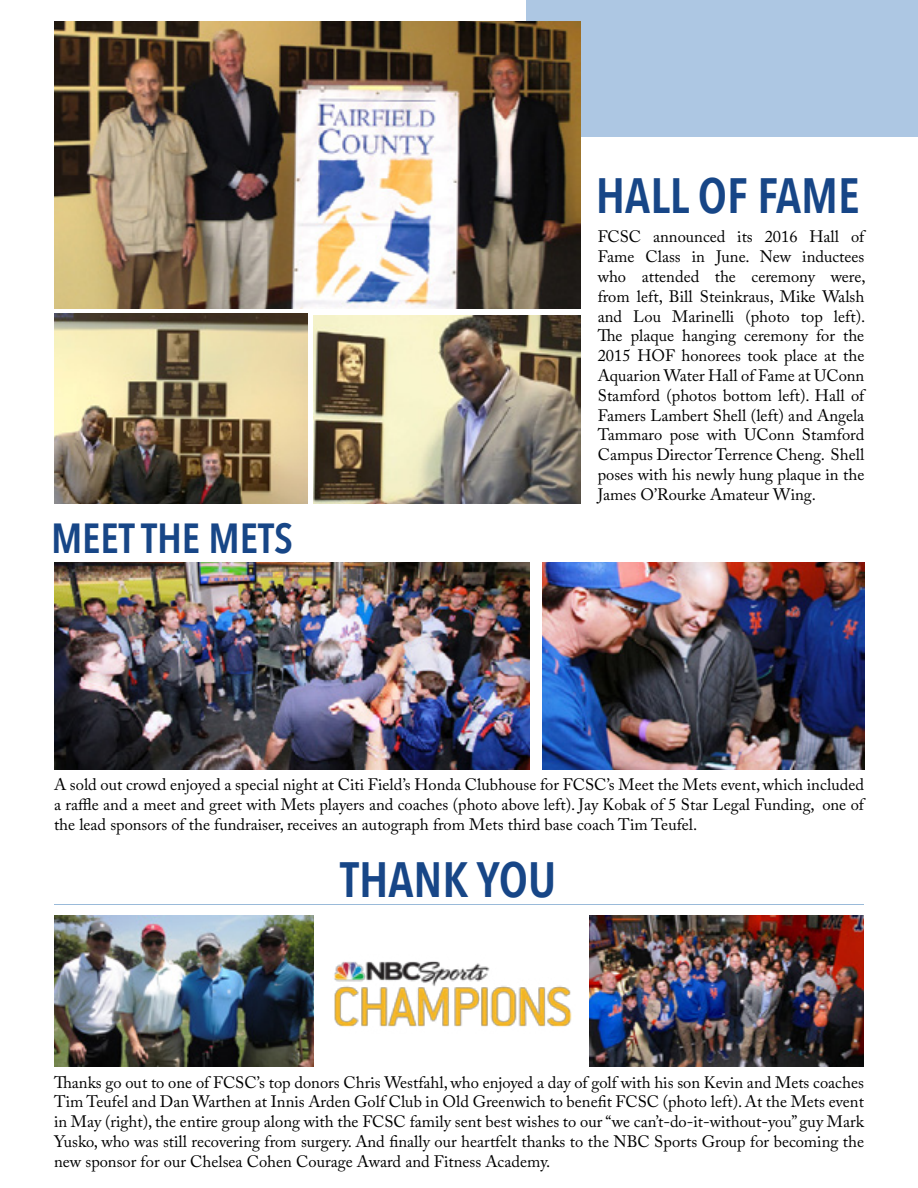
<style>
.page{position:relative;width:918px;height:1188px;background:#fff}
.page>*{position:absolute;margin:0;border:0;box-sizing:border-box;transform-origin:0 0}
.t1{font:600 49.5px "Avenir Next Condensed";color:#174687}
.t2{font:600 42px "Avenir Next Condensed";color:#174687}
.t3{font:16.5px/19.8px "Adobe Caslon Pro";color:#000;text-align:justify}
</style>
<div class="page">
<div style="left:526px;top:0;width:392px;height:137px;background:#adc7e3"></div>
<img style="left:54px;top:21px;width:526px;height:288px">
<img style="left:54px;top:314px;width:254px;height:190px">
<img style="left:314px;top:315px;width:266px;height:189px">
<img style="left:54px;top:563px;width:476px;height:207px">
<img style="left:543px;top:563px;width:321px;height:207px">
<img style="left:590px;top:916px;width:274px;height:151px">
<img style="left:334px;top:961px;width:238px;height:66px">
<img style="left:54px;top:916px;width:260px;height:151px">
<hr style="left:54px;top:904px;width:810px;height:1px;background:#9abad9">
<h2 class="t2" style="left:51px;top:502px;width:243px">MEET THE METS</h2>
<h1 class="t1" style="left:596px;top:153px;width:265px">HALL OF FAME</h1>
<p class="t3" style="left:598px;top:227px;width:269px">FCSC announced its 2016 Hall of Fame Class in June. New inductees who attended the ceremony were, from left, Bill Steinkraus, Mike Walsh and Lou Marinelli (photo top left).<br>The plaque hanging ceremony for the 2015 HOF honorees took place at the Aquarion Water Hall of Fame at UConn Stamford (photos bottom left). Hall of Famers Lambert Shell (left) and Angela Tammaro pose with UConn Stamford Campus Director Terrence Cheng. Shell poses with his newly hung plaque in the James O’Rourke Amateur Wing.</p>
<p class="t3" style="left:54px;top:775px;width:812px">A sold out crowd enjoyed a special night at Citi Field’s Honda Clubhouse for FCSC’s Meet the Mets event, which included a raffle and a meet and greet with Mets players and coaches (photo above left). Jay Kobak of 5 Star Legal Funding, one of the lead sponsors of the fundraiser, receives an autograph from Mets third base coach Tim Teufel.</p>
<h1 class="t1" style="left:340px;top:837px;width:217px">THANK YOU</h1>
<p class="t3" style="left:54px;top:1072px;width:812px">Thanks go out to one of FCSC’s top donors Chris Westfahl, who enjoyed a day of golf with his son Kevin and Mets coaches Tim Teufel and Dan Warthen at Innis Arden Golf Club in Old Greenwich to benefit FCSC (photo left). At the Mets event in May (right), the entire group along with the FCSC family sent best wishes to our “we can’t-do-it-without-you” guy Mark Yusko, who was still recovering from surgery. And finally our heartfelt thanks to the NBC Sports Group for becoming the new sponsor for our Chelsea Cohen Courage Award and Fitness Academy.</p>
</div>
